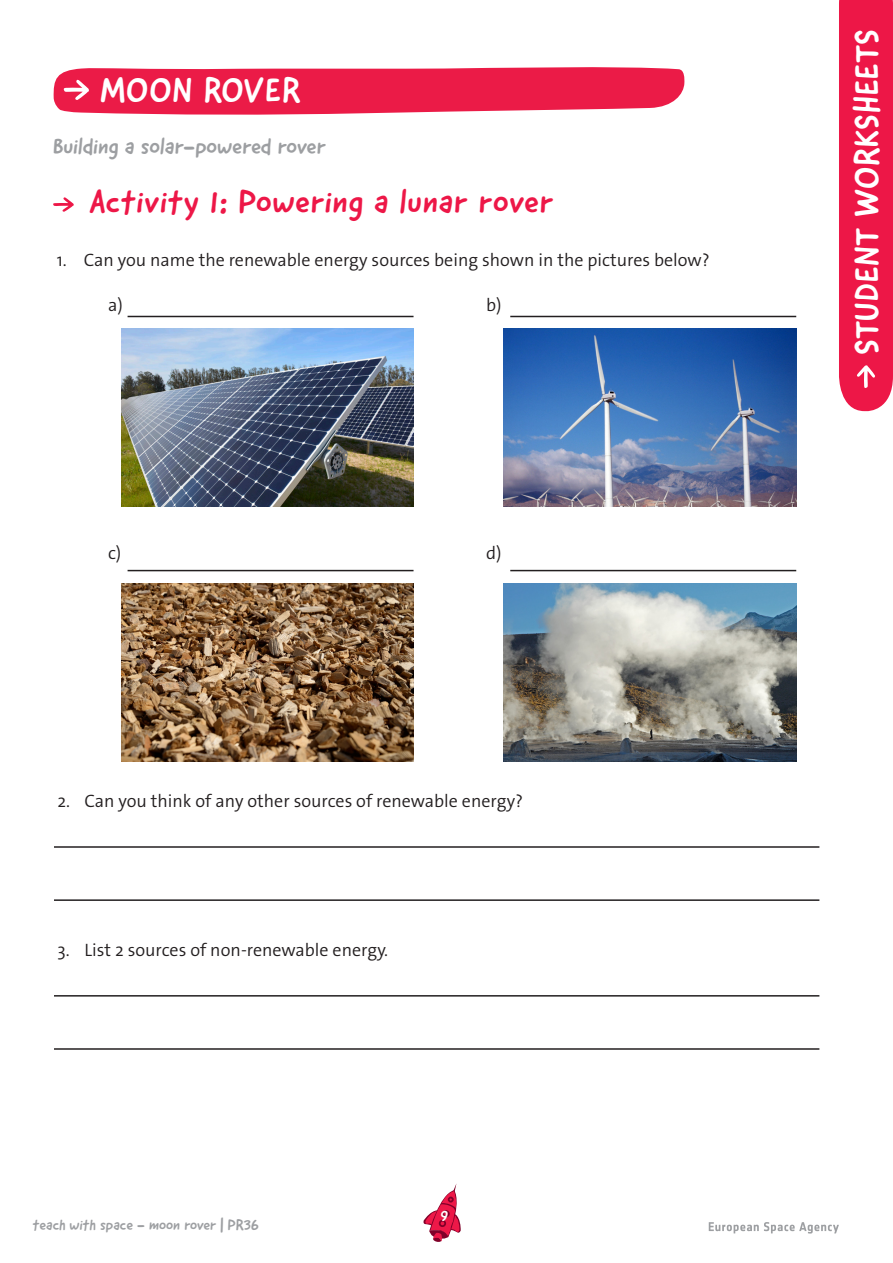
<style>
.page{position:relative;width:893px;height:1263px;background:#fff}
.page>*{position:absolute;margin:0;border:0;box-sizing:border-box;transform-origin:0 0}
.t1{font:34.5px "Good Dog New";letter-spacing:.02em;color:#fff}
.Activity_title{font:33px "Good Dog New";letter-spacing:.03em;color:#ed1747}
.t2{font:22.5px "Good Dog New";letter-spacing:.005em;color:#9d9fa2}
.Text{font:300 18px "The Sans Os F";color:#231f20}
.t3{font:15px "Good Dog New";color:#9d9fa2}
.t4{font:15px "Good Dog New";color:#fff}
</style>
<div class="page">
<svg style="left:709px;top:1222px;width:130px;height:11px"></svg>
<svg style="left:423px;top:1184px;width:38px;height:58px"></svg>
<div style="left:442px;top:1210px;width:8px;height:7px;border:2px solid #800029;border-radius:50%"></div>
<div style="left:439px;top:1220px;width:7px;height:7px;border:2px solid #800029;border-radius:50%"></div>
<svg style="left:53px;top:197px;width:21px;height:15px"></svg>
<svg style="left:53px;top:67px;width:632px;height:48px;background:#ed335a"></svg>
<div style="left:839px;top:0;width:54px;height:411px;background:#ed1747"></div>
<img style="left:121px;top:328px;width:293px;height:178px">
<img style="left:504px;top:329px;width:292px;height:177px">
<img style="left:121px;top:584px;width:293px;height:177px">
<img style="left:504px;top:584px;width:292px;height:177px">
<hr style="left:128px;top:316px;width:286px;height:1px;background:#231f20">
<hr style="left:510px;top:316px;width:286px;height:1px;background:#231f20">
<hr style="left:128px;top:570px;width:286px;height:1px;background:#231f20">
<hr style="left:510px;top:570px;width:286px;height:1px;background:#231f20">
<hr style="left:54px;top:846px;width:765px;height:2px;background:#231f20">
<hr style="left:54px;top:899px;width:765px;height:2px;background:#231f20">
<hr style="left:54px;top:995px;width:765px;height:1px;background:#231f20">
<hr style="left:54px;top:1048px;width:765px;height:2px;background:#231f20">
<p class="t1" style="left:100px;top:68px;width:202px">MOON ROVER</p>
<p class="t2" style="left:53px;top:131px;width:274px">Building a solar-powered rover</p>
<p class="Activity_title" style="left:89px;top:180px;width:466px">Activity 1: Powering a lunar rover</p>
<p class="Text" style="left:57px;top:249px;width:654px">1. Can you name the renewable energy sources being shown in the pictures below?</p>
<p class="Text" style="left:108px;top:294px;width:16px">a)</p>
<p class="Text" style="left:486px;top:294px;width:17px">b)</p>
<p class="Text" style="left:108px;top:541px;width:15px">c)</p>
<p class="Text" style="left:486px;top:541px;width:17px">d)</p>
<p class="Text" style="left:58px;top:790px;width:467px">2. Can you think of any other sources of renewable energy?</p>
<p class="Text" style="left:58px;top:939px;width:332px">3. List 2 sources of non-renewable energy.</p>
<p class="t3" style="left:33px;top:1215px;width:227px">teach with space - moon rover | PR36</p>
<p class="t4" style="left:441px;top:1206px;width:9px">9</p>
<p class="t1" style="left:845px;top:355px;width:327px;rotate:-90deg">STUDENT WORKSHEETS</p>
</div>
